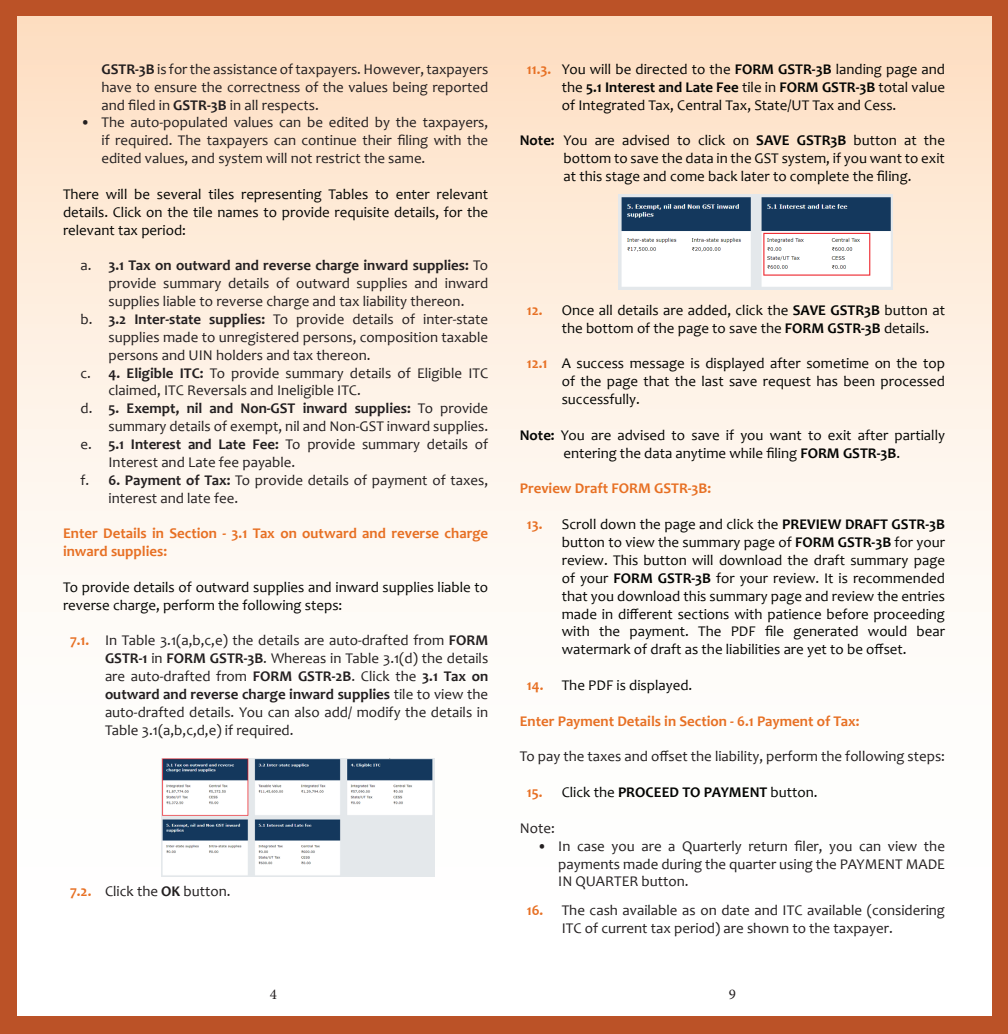
<style>
.page{position:relative;width:1008px;height:1034px;background:#fff}
.page>*{position:absolute;margin:0;border:0;box-sizing:border-box;transform-origin:0 0}
.t1{font:14.88px/17.8px "Candara";color:#231f20;text-align:justify}
.t2{font:14.88px/17.8px "Candara";color:#040503;text-align:justify}
.t3{font:700 14.88px/17.8px "Candara";color:#e77024}
.t4{font:700 14.88px "Candara";color:#040503}
.t5{font:14.88px "Minion Pro";color:#231f20}
.s1{font-weight:700}
.s2{font-weight:700;color:#e77024}
.s3{color:#e77024}
.s4{font-weight:400}
</style>
<div class="page">
<div style="left:0;top:0;width:1007px;height:1032px;background:linear-gradient(to bottom,#fde2c9,#feffff)"></div>
<div style="left:0;top:0;width:1008px;height:15px;background:#bb5227"></div>
<div style="left:0;top:1016px;width:1008px;height:17px;background:#bb5227"></div>
<div style="left:993px;top:0;width:15px;height:1033px;background:#bb5227"></div>
<div style="left:0;top:0;width:16px;height:1033px;background:#bb5227"></div>
<img style="left:162px;top:758px;width:273px;height:118px">
<img style="left:619px;top:194px;width:273px;height:96px">
<p class="t1" style="left:102px;top:60px;width:388px"><span class="s1">GSTR-3B</span> is for the assistance of taxpayers. However, taxpayers have to ensure the correctness of the values being reported and filed in <span class="s1">GSTR-3B</span> in all respects.</p>
<p class="t1" style="left:102px;top:113px;width:388px;text-indent:-21px">• The auto-populated values can be edited by the taxpayers, if required. The taxpayers can continue their filing with the edited values, and system will not restrict the same.</p>
<p class="t2" style="left:63px;top:185px;width:427px">There will be several tiles representing Tables to enter relevant details. Click on the tile names to provide requisite details, for the relevant tax period:</p>
<p class="t1" style="left:108px;top:256px;width:381px;text-indent:-28px">a. <span class="s1">3.1 Tax on outward and reverse charge inward supplies:</span> To provide summary details of outward supplies and inward supplies liable to reverse charge and tax liability thereon.</p>
<p class="t1" style="left:108px;top:310px;width:381px;text-indent:-28px">b. <span class="s1">3.2 Inter-state supplies:</span> To provide details of inter-state supplies made to unregistered persons, composition taxable persons and UIN holders and tax thereon.</p>
<p class="t1" style="left:108px;top:363px;width:381px;text-indent:-28px">c. <span class="s1">4. Eligible ITC:</span> To provide summary details of Eligible ITC claimed, ITC Reversals and Ineligible ITC.</p>
<p class="t1" style="left:80px;top:399px;width:409px;text-align:right">d. <span class="s1">5. Exempt, nil and Non-GST inward supplies:</span> To provide summary details of exempt, nil and Non-GST inward supplies.</p>
<p class="t1" style="left:108px;top:435px;width:381px;text-indent:-28px">e. <span class="s1">5.1 Interest and Late Fee:</span> To provide summary details of<br>Interest and Late fee payable.</p>
<p class="t1" style="left:108px;top:470px;width:381px;text-indent:-28px">f. <span class="s1">6. Payment of Tax:</span> To provide details of payment of taxes, interest and late fee.</p>
<p class="t3" style="left:63px;top:524px;width:427px">Enter Details in Section - 3.1 Tax on outward and reverse charge inward supplies:</p>
<p class="t2" style="left:63px;top:578px;width:427px">To provide details of outward supplies and inward supplies liable to reverse charge, perform the following steps:</p>
<p class="t1" style="left:105px;top:631px;width:385px;text-indent:-35px"><span class="s2">7.1.</span> In Table 3.1(a,b,c,e) the details are auto-drafted from <span class="s1">FORM GSTR-1</span> in <span class="s1">FORM GSTR-3B</span>. Whereas in Table 3.1(d) the details are auto-drafted from <span class="s1">FORM GSTR-2B</span>. Click the <span class="s1">3.1 Tax on outward and reverse charge inward supplies</span> tile to view the auto-drafted details. You can also add/ modify the details in Table 3.1(a,b,c,d,e) if required.</p>
<p class="t1" style="left:70px;top:881px;width:162px"><span class="s2">7.2.</span> Click the <span class="s1">OK</span> button.</p>
<p class="t2" style="left:562px;top:60px;width:385px;text-indent:-35px"><span class="s2">11.3.</span> You will be directed to the <span class="s1">FORM GSTR-3B</span> landing page and the <span class="s1">5.1 Interest and Late Fee</span> tile in <span class="s1">FORM GSTR-3B</span> total value of Integrated Tax, Central Tax, State/UT Tax and Cess.</p>
<p class="t2" style="left:564px;top:131px;width:383px;text-indent:-44px"><span class="s1">Note:</span> You are advised to click on <span class="s1">SAVE GSTR3B</span> button at the bottom to save the data in the GST system, if you want to exit at this stage and come back later to complete the filing.</p>
<p class="t2" style="left:562px;top:301px;width:385px;text-indent:-35px"><span class="s2">12.</span> Once all details are added, click the <span class="s1">SAVE GSTR3B</span> button at the bottom of the page to save the <span class="s1">FORM GSTR-3B</span> details.</p>
<p class="t2" style="left:562px;top:354px;width:385px;text-indent:-35px"><span class="s2">12.1</span> A success message is displayed after sometime on the top of the page that the last save request has been processed successfully.</p>
<p class="t2" style="left:520px;top:426px;width:427px;text-align:center"><span class="s1">Note:</span> You are advised to save if you want to exit after partially entering the data anytime while filing <span class="s1">FORM GSTR-3B</span>.</p>
<p class="t3" style="left:520px;top:479px;width:193px">Preview Draft FORM GSTR-3B:</p>
<p class="t2" style="left:562px;top:515px;width:385px;text-indent:-35px"><span class="s2">13.</span> Scroll down the page and click the <span class="s1">PREVIEW DRAFT GSTR-3B </span>button to view the summary page of <span class="s1">FORM GSTR-3B</span> for your review. This button will download the draft summary page of your <span class="s1">FORM GSTR-3B</span> for your review. It is recommended that you download this summary page and review the entries made in different sections with patience before proceeding with the payment. The PDF file generated would bear watermark of draft as the liabilities are yet to be offset.</p>
<p class="t2" style="left:527px;top:676px;width:167px"><span class="s2">14.</span> The PDF is displayed.</p>
<p class="t3" style="left:520px;top:711px;width:341px">Enter Payment Details in Section - 6.1 Payment of Tax:</p>
<p class="t1" style="left:520px;top:747px;width:427px">To pay the taxes and offset the liability, perform the following steps:</p>
<p class="t4" style="left:527px;top:782px;width:292px"><span class="s3">15.</span> <span class="s4">Click the</span> PROCEED TO PAYMENT <span class="s4">button.</span></p>
<p class="t1" style="left:520px;top:818px;width:37px">Note:</p>
<p class="t1" style="left:558px;top:836px;width:388px;text-indent:-21px">• In case you are a Quarterly return filer, you can view the payments made during the quarter using the PAYMENT MADE IN QUARTER button.</p>
<p class="t1" style="left:562px;top:900px;width:385px;text-indent:-35px"><span class="s2">16.</span> The cash available as on date and ITC available (considering<br>ITC of current tax period) are shown to the taxpayer.</p>
<p class="t5" style="left:270px;top:984px;width:9px">4</p>
<p class="t5" style="left:729px;top:983px;width:9px">9</p>
</div>
